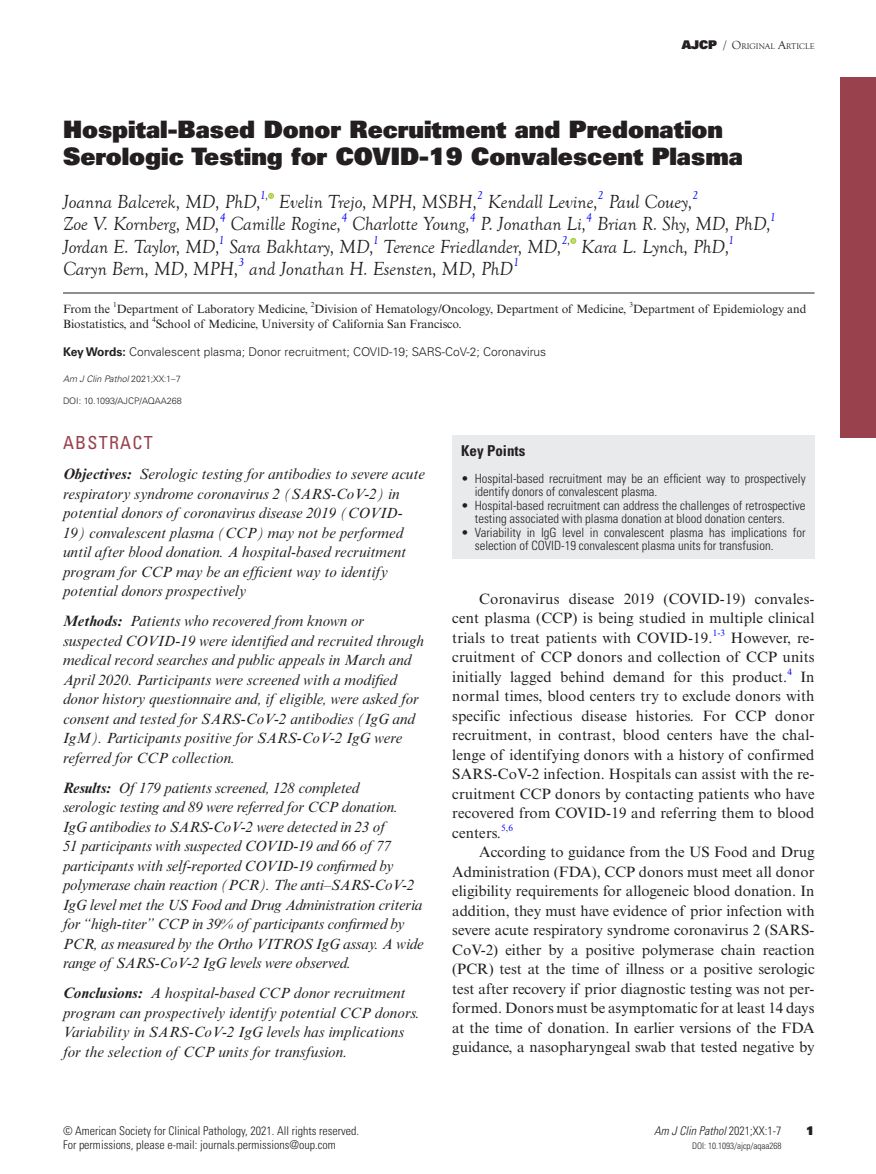
<style>
.page{position:relative;width:876px;height:1174px;background:#fff}
.page>*{position:absolute;margin:0;border:0;box-sizing:border-box;transform-origin:0 0}
.t1{font:24px/27px "Univers LT Std X Black";color:#231f20}
.t2{font:italic 19.5px "Goudy Old Style T";color:#231f20}
.t3{font:condensed 18px "Univers LT Std";letter-spacing:.07em;color:#99424e}
.t4{font:italic 15px/19.5px "Times New Roman MT Std";color:#231f20}
.t5{font:15px/19.5px "Times New Roman MT Std";letter-spacing:.01em;color:#231f20;text-align:justify}
.t6{font:700 condensed 15px "Univers LT Std";color:#231f20}
.t7{font:300 condensed 12.75px/13.5px "Univers LT Std";color:#231f20}
.t8{font:12px "Times New Roman MT Std";color:#231f20}
.t9{font:300 condensed 12px/13.5px "Univers LT Std";color:#231f20}
.t10{font:300 12px "Univers LT Std";color:#231f20}
.t11{font:italic 300 condensed 12px "Univers LT Std";color:#231f20}
.t12{font:12px "Univers LT Std X Black";color:#231f20}
.t13{font:italic 11.85px "Goudy Old Style T";color:#00f}
.t14{font:9.15px "Times New Roman MT Std";color:#00f}
.t15{font:300 condensed 9px "Univers LT Std";color:#231f20}
.t16{font:italic 300 9px "Univers LT Std";color:#231f20}
.t17{font:300 9px "Univers LT Std";color:#231f20}
.t18{font:8.4px "Goudy Old Style T";color:#231f20}
.t19{font:7.35px "Times New Roman MT Std";color:#231f20}
.s1{font-family:"Univers LT Std X Black";font-size:12px}
.s2{font-style:italic;font-size:12px}
.s3{font-size:12px}
.s4{color:#231f20}
.s5{font-weight:700}
.s6{font-style:normal}
.s7{font-style:normal;font-stretch:condensed}
</style>
<div class="page">
<hr style="left:63px;top:293px;width:751px;height:1px;background:#231f20">
<svg style="left:268px;top:193px;width:6px;height:6px"></svg>
<svg style="left:570px;top:238px;width:6px;height:6px"></svg>
<div style="left:841px;top:78px;width:35px;height:360px;background:#99424e"></div>
<div style="left:452px;top:436px;width:362px;height:123px;background:#e9eaeb"></div>
<p class="t18" style="left:682px;top:42px;width:134px"><span class="s1">AJCP</span> <span class="s2">/</span> <span class="s3">O</span>RIGINAL <span class="s3">A</span>RTICLE</p>
<h1 class="t1" style="left:63px;top:115px;width:682px">Hospital-Based Donor Recruitment and Predonation<br>Serologic Testing for COVID-19 Convalescent Plasma</h1>
<h2 class="t2" style="left:63px;top:191px;width:200px">Joanna Balcerek, MD, PhD,</h2>
<p class="t13" style="left:260px;top:189px;width:10px">1<span class="s4">,</span></p>
<h2 class="t2" style="left:279px;top:191px;width:200px">Evelin Trejo, MPH, MSBH,</h2>
<p class="t13" style="left:477px;top:189px;width:7px">2</p>
<h2 class="t2" style="left:488px;top:191px;width:111px">Kendall Levine,</h2>
<p class="t13" style="left:598px;top:189px;width:7px">2</p>
<h2 class="t2" style="left:609px;top:191px;width:85px">Paul Couey,</h2>
<p class="t13" style="left:692px;top:189px;width:7px">2</p>
<h2 class="t2" style="left:63px;top:213px;width:158px">Zoe V. Kornberg, MD,</h2>
<p class="t13" style="left:220px;top:211px;width:7px">4</p>
<h2 class="t2" style="left:230px;top:213px;width:112px">Camille Rogine,</h2>
<p class="t13" style="left:341px;top:211px;width:7px">4</p>
<h2 class="t2" style="left:352px;top:213px;width:119px">Charlotte Young,</h2>
<p class="t13" style="left:470px;top:211px;width:7px">4</p>
<h2 class="t2" style="left:481px;top:213px;width:107px">P. Jonathan Li,</h2>
<p class="t13" style="left:586px;top:211px;width:7px">4</p>
<h2 class="t2" style="left:597px;top:213px;width:175px">Brian R. Shy, MD, PhD,</h2>
<p class="t13" style="left:770px;top:211px;width:7px">1</p>
<h2 class="t2" style="left:63px;top:236px;width:158px">Jordan E. Taylor, MD,</h2>
<p class="t13" style="left:219px;top:234px;width:7px">1</p>
<h2 class="t2" style="left:229px;top:236px;width:146px">Sara Bakhtary, MD,</h2>
<p class="t13" style="left:373px;top:234px;width:7px">1</p>
<h2 class="t2" style="left:384px;top:236px;width:180px">Terence Friedlander, MD,</h2>
<p class="t13" style="left:562px;top:234px;width:10px">2<span class="s4">,</span></p>
<h2 class="t2" style="left:581px;top:236px;width:150px">Kara L. Lynch, PhD,</h2>
<p class="t13" style="left:728px;top:234px;width:7px">1</p>
<h2 class="t2" style="left:63px;top:258px;width:177px">Caryn Bern, MD, MPH,</h2>
<p class="t13" style="left:238px;top:256px;width:7px">3</p>
<h2 class="t2" style="left:249px;top:258px;width:265px">and Jonathan H. Esensten, MD, PhD</h2>
<p class="t13" style="left:513px;top:256px;width:7px">1</p>
<p class="t8" style="left:63px;top:302px;width:49px">From the</p>
<p class="t19" style="left:113px;top:300px;width:5px">1</p>
<p class="t8" style="left:117px;top:302px;width:193px">Department of Laboratory Medicine,</p>
<p class="t19" style="left:311px;top:300px;width:5px">2</p>
<p class="t8" style="left:315px;top:302px;width:313px">Division of Hematology/Oncology, Department of Medicine,</p>
<p class="t19" style="left:629px;top:300px;width:5px">3</p>
<p class="t8" style="left:633px;top:302px;width:175px">Department of Epidemiology and</p>
<p class="t8" style="left:63px;top:317px;width:88px">Biostatistics, and</p>
<p class="t19" style="left:152px;top:315px;width:5px">4</p>
<p class="t8" style="left:156px;top:317px;width:308px">School of Medicine, University of California San Francisco.</p>
<p class="t10" style="left:63px;top:345px;width:485px"><span class="s5">Key Words:</span> Convalescent plasma; Donor recruitment; COVID-19; SARS-CoV-2; Coronavirus</p>
<p class="t16" style="left:63px;top:373px;width:119px">Am J Clin Pathol <span class="s6">2021</span><span class="s7">;</span><span class="s6">XX</span><span class="s7">:</span><span class="s6">1</span><span class="s7">–</span><span class="s6">7</span></p>
<p class="t17" style="left:63px;top:395px;width:120px">DOI: 10.1093/AJCP/AQAA268</p>
<p class="t3" style="left:63px;top:431px;width:91px">ABSTRACT</p>
<p class="t4" style="left:63px;top:464px;width:364px"><span class="s5">Objectives:</span> Serologic testing for antibodies to severe acute respiratory syndrome coronavirus 2 (SARS-CoV-2) in potential donors of coronavirus disease 2019 (COVID-</p>
<p class="t4" style="left:63px;top:523px;width:345px">19) convalescent plasma (CCP) may not be performed until after blood donation. A hospital-based recruitment program for CCP may be an efficient way to identify potential donors prospectively</p>
<p class="t4" style="left:63px;top:611px;width:362px"><span class="s5">Methods:</span> Patients who recovered from known or suspected COVID-19 were identified and recruited through medical record searches and public appeals in March and April 2020. Participants were screened with a modified donor history questionnaire and, if eligible, were asked for consent and tested for SARS-CoV-2 antibodies (IgG and IgM). Participants positive for SARS-CoV-2 IgG were referred for CCP collection.</p>
<p class="t4" style="left:63px;top:778px;width:362px"><span class="s5">Results:</span> Of 179 patients screened, 128 completed<br>serologic testing and 89 were referred for CCP donation.<br>IgG antibodies to SARS-CoV-2 were detected in 23 of<br>51 participants with suspected COVID-19 and 66 of 77 participants with self-reported COVID-19 confirmed by polymerase chain reaction (PCR). The anti–SARS-CoV-2<br>IgG level met the US Food and Drug Administration criteria for “high-titer” CCP in 39% of participants confirmed by PCR, as measured by the Ortho VITROS IgG assay. A wide range of SARS-CoV-2 IgG levels were observed.</p>
<p class="t4" style="left:63px;top:983px;width:358px"><span class="s5">Conclusions:</span> A hospital-based CCP donor recruitment program can prospectively identify potential CCP donors.<br>Variability in SARS-CoV-2 IgG levels has implications for the selection of CCP units for transfusion.</p>
<p class="t6" style="left:461px;top:441px;width:66px">Key Points</p>
<p class="t7" style="left:475px;top:471px;width:332px;text-indent:-14px">• Hospital-based recruitment may be an efficient way to prospectively identify donors of convalescent plasma.</p>
<p class="t7" style="left:461px;top:498px;width:346px;text-align:center">• Hospital-based recruitment can address the challenges of retrospective testing associated with plasma donation at blood donation centers.</p>
<p class="t7" style="left:475px;top:525px;width:332px;text-indent:-14px">• Variability in IgG level in convalescent plasma has implications for selection of COVID-19 convalescent plasma units for transfusion.</p>
<p class="t5" style="left:452px;top:589px;width:364px;text-indent:27px">Coronavirus disease 2019 (COVID-19) convales&shy;cent plasma (CCP) is being studied in multiple clinical trials to treat patients with COVID-19.<sup>1-3</sup> However, re&shy;cruitment of CCP donors and collection of CCP units initially lagged behind demand for this product.</p>
<p class="t14" style="left:787px;top:666px;width:6px">4</p>
<p class="t5" style="left:452px;top:667px;width:364px;text-indent:348px">In normal times, blood centers try to exclude donors with specific infectious disease histories. For CCP donor recruitment, in contrast, blood centers have the chal&shy;lenge of identifying donors with a history of confirmed SARS-CoV-2 infection. Hospitals can assist with the re&shy;cruitment CCP donors by contacting patients who have recovered from COVID-19 and referring them to blood centers.</p>
<p class="t14" style="left:501px;top:822px;width:13px">5<span class="s4">,</span>6</p>
<p class="t5" style="left:452px;top:842px;width:364px;text-indent:27px">According to guidance from the US Food and Drug Administration (FDA), CCP donors must meet all donor eligibility requirements for allogeneic blood donation. In addition, they must have evidence of prior infection with severe acute respiratory syndrome coronavirus 2 (SARS-CoV-2) either by a positive polymerase chain reaction (PCR) test at the time of illness or a positive serologic test after recovery if prior diagnostic testing was not per&shy;formed. Donors must be asymptomatic for at least 14 days at the time of donation. In earlier versions of the FDA guidance, a nasopharyngeal swab that tested negative by</p>
<p class="t9" style="left:63px;top:1124px;width:298px">© American Society for Clinical Pathology, 2021. All rights reserved.<br>For permissions, please e-mail: journals.permissions@oup.com</p>
<p class="t11" style="left:654px;top:1124px;width:129px">Am J Clin Pathol <span class="s6">2021;XX:1-7</span></p>
<p class="t15" style="left:692px;top:1140px;width:91px">DOI: 10.1093/ajcp/aqaa268</p>
<p class="t12" style="left:806px;top:1123px;width:10px">1</p>
</div>
